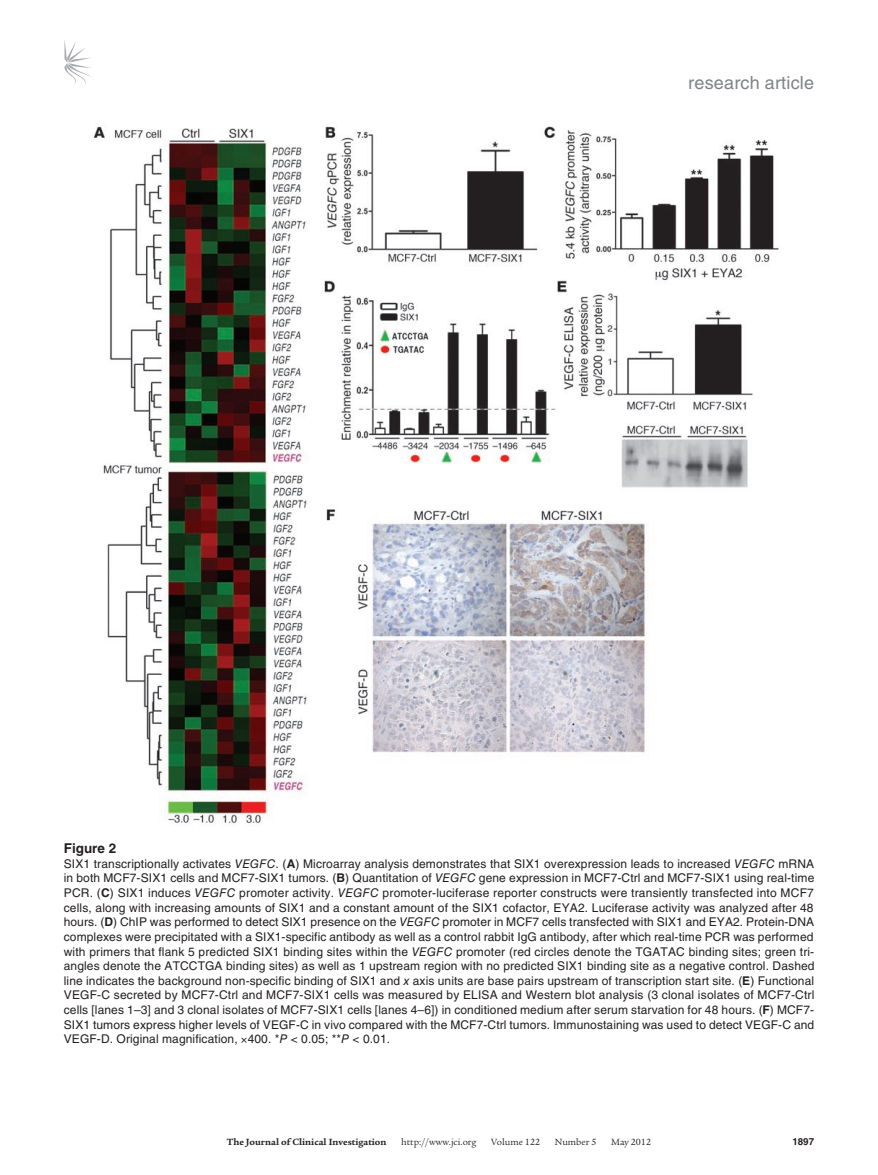
<style>
.page{position:relative;width:878px;height:1175px;background:#fff}
.page>*{position:absolute;margin:0;border:0;box-sizing:border-box;transform-origin:0 0}
.t1{font:18px "Helvetica LT Std";letter-spacing:.01em;color:#808285}
.t2{font:700 13.5px "Helvetica LT Std";color:#231f20}
.t3{font:12px/14.7px "Helvetica LT Std";letter-spacing:.01em;color:#231f20;text-align:justify}
.t4{font:9.75px "Legacy Serif Std";color:#231f20}
.t5{font:700 9.75px "Legacy Serif Std";color:#231f20}
.t6{font:700 9.75px "Helvetica LT Std";color:#231f20}
.s1{font-style:italic}
.s2{font-weight:700}
</style>
<div class="page">
<svg style="left:64px;top:40px;width:27px;height:45px"></svg>
<img style="left:93px;top:126px;width:686px;height:699px">
<h1 class="t1" style="left:688px;top:73px;width:127px">research article</h1>
<p class="t2" style="left:64px;top:840px;width:54px">Figure 2</p>
<p class="t3" style="left:64px;top:856px;width:752px">SIX1 transcriptionally activates <span class="s1">VEGFC</span>. (<span class="s2">A</span>) Microarray analysis demonstrates that SIX1 overexpression leads to increased <span class="s1">VEGFC</span> mRNA in both MCF7-SIX1 cells and MCF7-SIX1 tumors. (<span class="s2">B</span>) Quantitation of <span class="s1">VEGFC</span> gene expression in MCF7-Ctrl and MCF7-SIX1 using real-time PCR. (<span class="s2">C</span>) SIX1 induces <span class="s1">VEGFC</span> promoter activity. <span class="s1">VEGFC</span> promoter-luciferase reporter constructs were transiently transfected into MCF7 cells, along with increasing amounts of SIX1 and a constant amount of the SIX1 cofactor, EYA2. Luciferase activity was analyzed after 48 hours. (<span class="s2">D</span>) ChIP was performed to detect SIX1 presence on the <span class="s1">VEGFC</span> promoter in MCF7 cells transfected with SIX1 and EYA2. Protein-DNA complexes were precipitated with a SIX1-specific antibody as well as a control rabbit IgG antibody, after which real-time PCR was performed with primers that flank 5 predicted SIX1 binding sites within the <span class="s1">VEGFC</span> promoter (red circles denote the TGATAC binding sites; green tri&shy;angles denote the ATCCTGA binding sites) as well as 1 upstream region with no predicted SIX1 binding site as a negative control. Dashed line indicates the background non-specific binding of SIX1 and <span class="s1">x</span> axis units are base pairs upstream of transcription start site. (<span class="s2">E</span>) Functional VEGF-C secreted by MCF7-Ctrl and MCF7-SIX1 cells was measured by ELISA and Western blot analysis (3 clonal isolates of MCF7-Ctrl cells [lanes 1–3] and 3 clonal isolates of MCF7-SIX1 cells [lanes 4–6]) in conditioned medium after serum starvation for 48 hours. (<span class="s2">F</span>) MCF7- SIX1 tumors express higher levels of VEGF-C in vivo compared with the MCF7-Ctrl tumors. Immunostaining was used to detect VEGF-C and VEGF-D. Original magnification, 400. *<span class="s1">P</span> &lt; 0.05; **<span class="s1">P</span> &lt; 0.01.</p>
<p class="t5" style="left:227px;top:1135px;width:161px">The Journal of Clinical Investigation</p>
<p class="t4" style="left:401px;top:1136px;width:77px">http://www.jci.org</p>
<p class="t4" style="left:491px;top:1136px;width:50px">Volume 122</p>
<p class="t4" style="left:555px;top:1136px;width:43px">Number 5</p>
<p class="t4" style="left:611px;top:1136px;width:41px">May 2012</p>
<p class="t6" style="left:792px;top:1135px;width:23px">1897</p>
</div>
